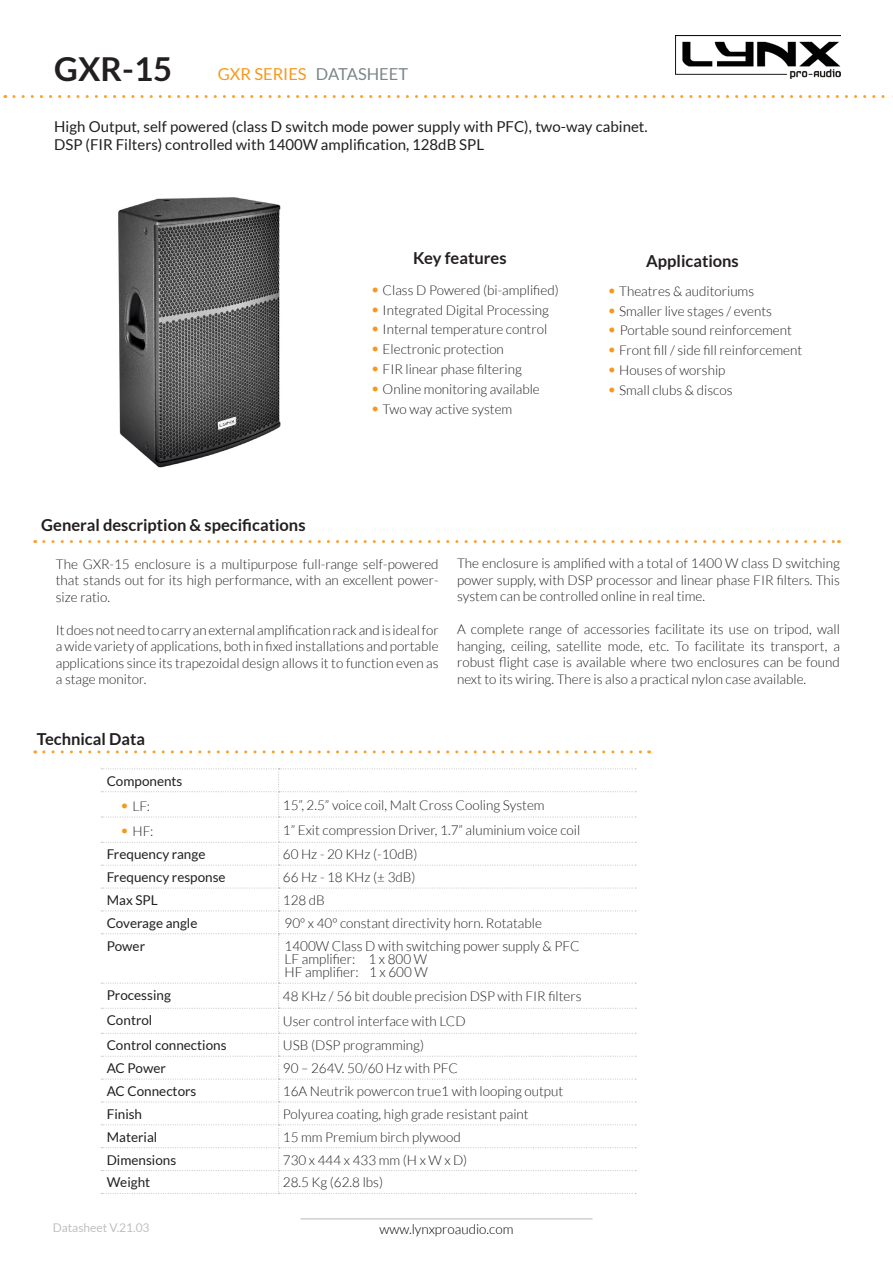
<style>
.page{position:relative;width:893px;height:1263px;background:#fff}
.page>*{position:absolute;margin:0;border:0;box-sizing:border-box;transform-origin:0 0}
.t1{font:700 33px "Lato";color:#231f20}
.t2{font:700 16.5px "Lato";color:#231f20}
.t3{font:16.5px "Lato";color:#f7981d}
.t4{font:15px/18px "Lato";color:#231f20}
.Estilo_de_párrafo_4{font:300 13.95px "Lato";color:#231f20}
.Estilo_de_párrafo_4-2{font:300 13.5px/16.5px "Lato";color:#231f20;text-align:justify}
.t5{font:13.5px "Lato";color:#231f20}
.t6{font:300 13.5px "Lato";color:#000}
.t7{font:12px "Lato";color:#c0c0c0}
.s1{color:#7d868b}
.s2{font-size:16.5px;color:#f7981d}
</style>
<div class="page">
<img style="left:675px;top:35px;width:165px;height:44px">
<hr style="left:300px;top:1218px;width:292px;height:1px;background:#c0c0c0">
<img style="left:118px;top:197px;width:163px;height:271px">
<svg style="left:44px;top:540px;width:795px;height:3px"></svg>
<svg style="left:44px;top:750px;width:606px;height:3px"></svg>
<svg style="left:101px;top:768px;width:535px;height:426px"></svg>
<svg style="left:14px;top:95px;width:879px;height:3px"></svg>
<p class="t1" style="left:54px;top:50px;width:120px">GXR-15</p>
<p class="t3" style="left:218px;top:65px;width:192px">GXR SERIES <span class="s1">DATASHEET</span></p>
<p class="t4" style="left:54px;top:117px;width:595px">High Output, self powered (class D switch mode power supply with PFC), two-way cabinet.<br>DSP (FIR Filters) controlled with 1400W amplification, 128dB SPL</p>
<p class="t2" style="left:413px;top:249px;width:95px">Key features</p>
<p class="Estilo_de_párrafo_4-2" style="left:370px;top:282px;width:190px"><span class="s2">•</span> Class D Powered (bi-amplified)</p>
<p class="Estilo_de_párrafo_4-2" style="left:370px;top:301px;width:180px"><span class="s2">•</span> Integrated Digital Processing</p>
<p class="Estilo_de_párrafo_4-2" style="left:370px;top:321px;width:178px"><span class="s2">•</span> Internal temperature control</p>
<p class="Estilo_de_párrafo_4-2" style="left:370px;top:341px;width:135px"><span class="s2">•</span> Electronic protection</p>
<p class="Estilo_de_párrafo_4-2" style="left:370px;top:361px;width:153px"><span class="s2">•</span> FIR linear phase filtering</p>
<p class="Estilo_de_párrafo_4-2" style="left:370px;top:381px;width:171px"><span class="s2">•</span> Online monitoring available</p>
<p class="Estilo_de_párrafo_4-2" style="left:370px;top:400px;width:143px"><span class="s2">•</span> Two way active system</p>
<p class="t2" style="left:646px;top:252px;width:94px">Applications</p>
<p class="Estilo_de_párrafo_4-2" style="left:607px;top:283px;width:149px"><span class="s2">•</span> Theatres &amp; auditoriums</p>
<p class="Estilo_de_párrafo_4-2" style="left:607px;top:302px;width:166px"><span class="s2">•</span> Smaller live stages / events</p>
<p class="Estilo_de_párrafo_4-2" style="left:607px;top:322px;width:186px"><span class="s2">•</span> Portable sound reinforcement</p>
<p class="Estilo_de_párrafo_4-2" style="left:607px;top:342px;width:197px"><span class="s2">•</span> Front fill / side fill reinforcement</p>
<p class="Estilo_de_párrafo_4-2" style="left:607px;top:362px;width:120px"><span class="s2">•</span> Houses of worship</p>
<p class="Estilo_de_párrafo_4-2" style="left:607px;top:382px;width:127px"><span class="s2">•</span> Small clubs &amp; discos</p>
<p class="t2" style="left:41px;top:516px;width:266px">General description &amp; specifications</p>
<p class="Estilo_de_párrafo_4-2" style="left:56px;top:556px;width:384px">The GXR-15 enclosure is a multipurpose full-range self-powered that stands out for its high performance, with an excellent power&shy;size ratio.</p>
<p class="Estilo_de_párrafo_4-2" style="left:56px;top:622px;width:384px">It does not need to carry an external amplification rack and is ideal for a wide variety of applications, both in fixed installations and portable applications since its trapezoidal design allows it to function even as a stage monitor.</p>
<p class="Estilo_de_párrafo_4-2" style="left:457px;top:555px;width:384px">The enclosure is amplified with a total of 1400 W class D switching power supply, with DSP processor and linear phase FIR filters. This system can be controlled online in real time.</p>
<p class="Estilo_de_párrafo_4-2" style="left:457px;top:621px;width:384px">A complete range of accessories facilitate its use on tripod, wall hanging, ceiling, satellite mode, etc. To facilitate its transport, a robust flight case is available where two enclosures can be found next to its wiring. There is also a practical nylon case available.</p>
<p class="t2" style="left:37px;top:729px;width:110px">Technical Data</p>
<p class="t5" style="left:107px;top:773px;width:77px">Components</p>
<p class="Estilo_de_párrafo_4-2" style="left:120px;top:798px;width:32px"><span class="s2">•</span> LF:</p>
<p class="Estilo_de_párrafo_4-2" style="left:283px;top:797px;width:263px">15”, 2.5” voice coil, Malt Cross Cooling System</p>
<p class="Estilo_de_párrafo_4-2" style="left:120px;top:823px;width:35px"><span class="s2">•</span> HF:</p>
<p class="Estilo_de_párrafo_4-2" style="left:283px;top:822px;width:299px">1” Exit compression Driver, 1.7” aluminium voice coil</p>
<p class="t5" style="left:107px;top:847px;width:100px">Frequency range</p>
<p class="Estilo_de_párrafo_4-2" style="left:283px;top:846px;width:136px">60 Hz - 20 KHz (-10dB)</p>
<p class="t5" style="left:107px;top:870px;width:120px">Frequency response</p>
<p class="Estilo_de_párrafo_4-2" style="left:283px;top:869px;width:134px">66 Hz - 18 KHz (± 3dB)</p>
<p class="t5" style="left:107px;top:892px;width:53px">Max SPL</p>
<p class="Estilo_de_párrafo_4-2" style="left:283px;top:892px;width:44px">128 dB</p>
<p class="t5" style="left:107px;top:915px;width:92px">Coverage angle</p>
<p class="Estilo_de_párrafo_4-2" style="left:285px;top:915px;width:259px">90º x 40º constant directivity horn. Rotatable</p>
<p class="t5" style="left:107px;top:938px;width:40px">Power</p>
<p class="Estilo_de_párrafo_4" style="left:285px;top:938px;width:296px">1400W Class D with switching power supply &amp; PFC</p>
<p class="Estilo_de_párrafo_4" style="left:285px;top:951px;width:144px">LF amplifier: 1 x 800 W</p>
<p class="Estilo_de_párrafo_4" style="left:285px;top:965px;width:145px">HF amplifier: 1 x 600 W</p>
<p class="t5" style="left:107px;top:988px;width:66px">Processing</p>
<p class="Estilo_de_párrafo_4-2" style="left:283px;top:988px;width:300px">48 KHz / 56 bit double precision DSP with FIR filters</p>
<p class="t5" style="left:107px;top:1013px;width:47px">Control</p>
<p class="Estilo_de_párrafo_4-2" style="left:283px;top:1013px;width:184px">User control interface with LCD</p>
<p class="t5" style="left:107px;top:1038px;width:121px">Control connections</p>
<p class="Estilo_de_párrafo_4-2" style="left:283px;top:1037px;width:143px">USB (DSP programming)</p>
<p class="t5" style="left:107px;top:1061px;width:61px">AC Power</p>
<p class="Estilo_de_párrafo_4-2" style="left:283px;top:1060px;width:177px">90 – 264V. 50/60 Hz with PFC</p>
<p class="t5" style="left:107px;top:1083px;width:91px">AC Connectors</p>
<p class="Estilo_de_párrafo_4-2" style="left:283px;top:1083px;width:282px">16A Neutrik powercon true1 with looping output</p>
<p class="t5" style="left:107px;top:1106px;width:37px">Finish</p>
<p class="Estilo_de_párrafo_4-2" style="left:283px;top:1106px;width:247px">Polyurea coating, high grade resistant paint</p>
<p class="t5" style="left:107px;top:1129px;width:52px">Material</p>
<p class="Estilo_de_párrafo_4-2" style="left:283px;top:1129px;width:180px">15 mm Premium birch plywood</p>
<p class="t5" style="left:107px;top:1152px;width:71px">Dimensions</p>
<p class="Estilo_de_párrafo_4-2" style="left:283px;top:1151px;width:186px">730 x 444 x 433 mm (H x W x D)</p>
<p class="t5" style="left:107px;top:1175px;width:45px">Weight</p>
<p class="Estilo_de_párrafo_4-2" style="left:283px;top:1174px;width:102px">28.5 Kg (62.8 lbs)</p>
<p class="t7" style="left:53px;top:1221px;width:98px">Datasheet V.21.03</p>
<p class="t6" style="left:379px;top:1221px;width:135px">www.lynxproaudio.com</p>
</div>
